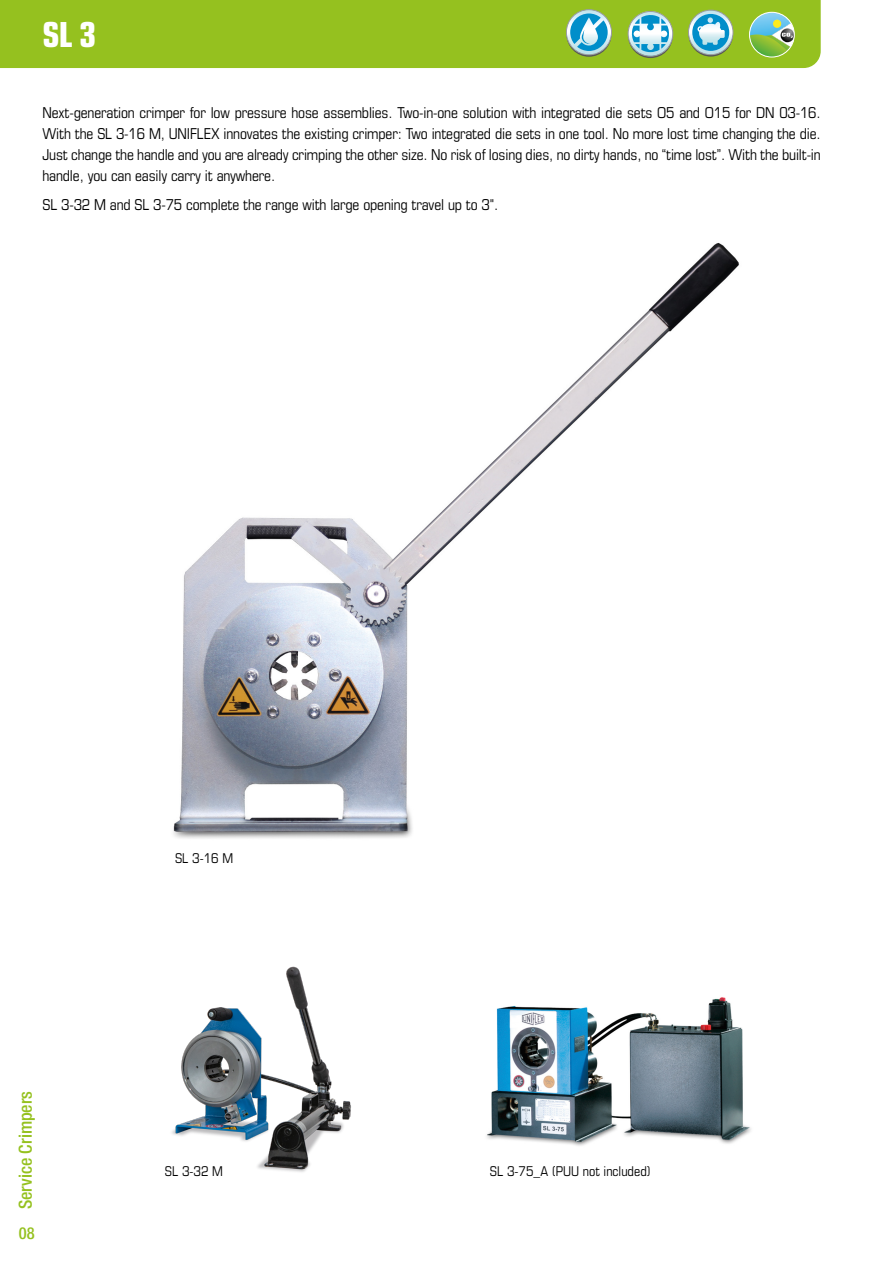
<style>
.page{position:relative;width:893px;height:1263px;background:#fff}
.page>*{position:absolute;margin:0;border:0;box-sizing:border-box;transform-origin:0 0}
.t1{font:700 condensed 34.5px "Eurostile LT Std";color:#fff}
.t2{font:500 condensed 18px "Helvetica Neue LT Pro";color:#95c11f}
.t3{font:500 condensed 16.5px "Helvetica Neue LT Pro";color:#95c11f}
.t4{font:condensed 15px/21px "Eurostile LT Std";letter-spacing:-.01em;color:#000;text-align:justify}
.t5{font:condensed 13.5px "Eurostile LT Std";color:#000}
</style>
<div class="page">
<div style="left:0;top:0;width:821px;height:68px;background:#95c11f"></div>
<svg style="left:566px;top:10px;width:45px;height:45px;background:#79bdb9"></svg>
<div style="left:566px;top:9px;width:46px;height:46px;border:1px solid #9d9d9c;border-radius:50%"></div>
<img style="left:749px;top:12px;width:45px;height:45px;border-radius:22px">
<div style="left:749px;top:12px;width:46px;height:45px;border:1px solid #fff;border-radius:50%"></div>
<svg style="left:628px;top:11px;width:47px;height:47px"></svg>
<div style="left:628px;top:11px;width:45px;height:46px;border:1px solid #9d9d9c;border-radius:50%"></div>
<svg style="left:688px;top:10px;width:45px;height:45px;background:#81c0b7"></svg>
<div style="left:688px;top:10px;width:45px;height:45px;border:1px solid #9d9d9c;border-radius:50%"></div>
<img style="left:173px;top:243px;width:566px;height:596px">
<img style="left:172px;top:966px;width:179px;height:206px">
<img style="left:486px;top:997px;width:265px;height:149px">
<h1 class="t1" style="left:43px;top:14px;width:56px">SL 3</h1>
<p class="t4" style="left:43px;top:101px;width:780px">Next-generation crimper for low pressure hose assemblies. Two-in-one solution with integrated die sets O5 and O15 for DN 03-16.<br>With the SL 3-16 M, UNIFLEX innovates the existing crimper: Two integrated die sets in one tool. No more lost time changing the die.<br>Just change the handle and you are already crimping the other size. No risk of losing dies, no dirty hands, no “time lost”. With the built-in handle, you can easily carry it anywhere.</p>
<p class="t4" style="left:43px;top:194px;width:457px">SL 3-32 M and SL 3-75 complete the range with large opening travel up to 3".</p>
<p class="t2" style="left:15px;top:1209px;width:120px;rotate:-90deg">Service Crimpers</p>
<p class="t3" style="left:19px;top:1223px;width:17px">08</p>
<p class="t5" style="left:175px;top:850px;width:60px">SL 3-16 M</p>
<p class="t5" style="left:165px;top:1163px;width:60px">SL 3-32 M</p>
<p class="t5" style="left:490px;top:1163px;width:163px">SL 3-75_A (PUU not included)</p>
</div>
